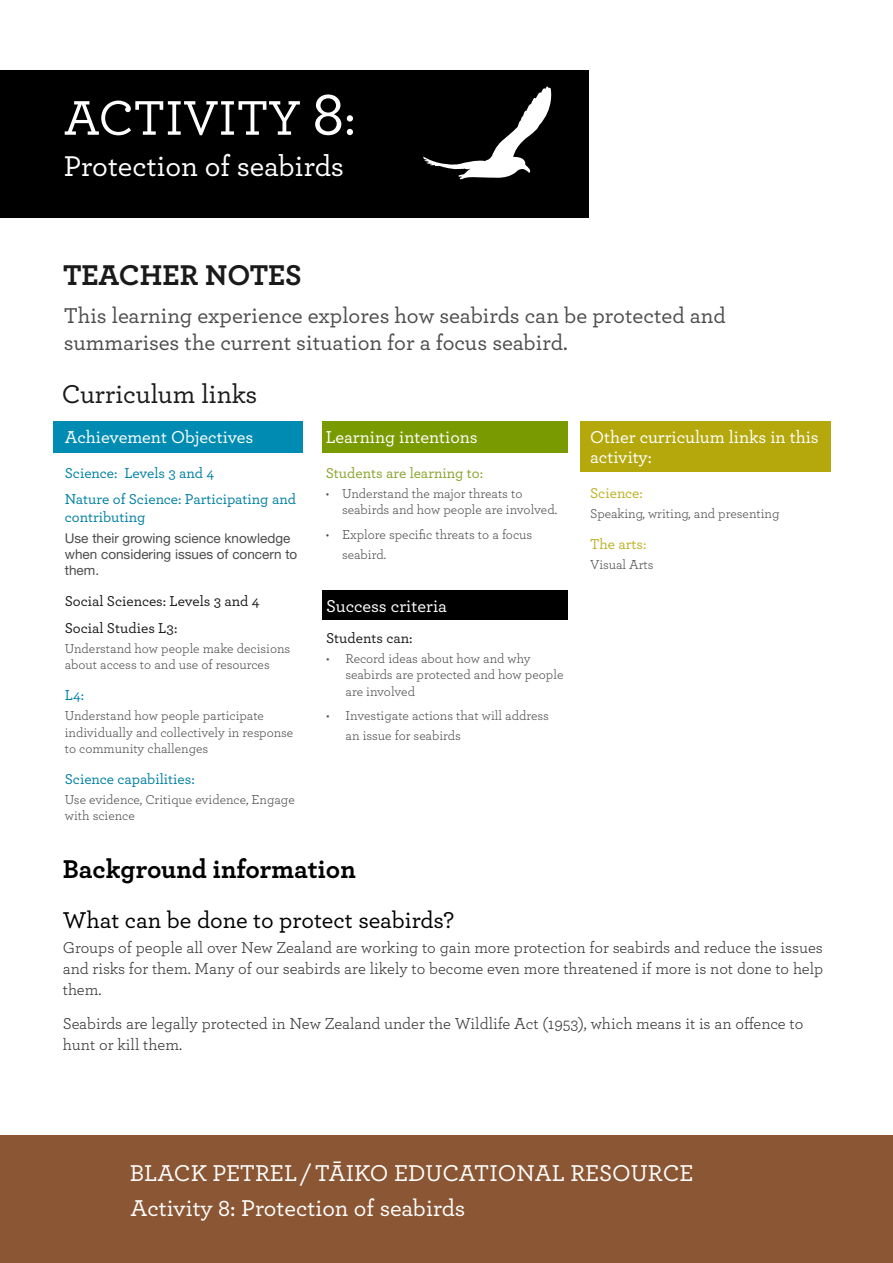
<style>
.page{position:relative;width:893px;height:1263px;background:#fff}
.page>*{position:absolute;margin:0;border:0;box-sizing:border-box;transform-origin:0 0}
.t1{font:500 51px "Archer";color:#fff}
.t2{font:500 30px "Archer";color:#fff}
.t3{font:700 30px "Archer";color:#1a1a1a}
.t4{font:700 27px "Archer";color:#000}
.t5{font:500 27px "Archer";color:#1a1a1a}
.t6{font:500 24px "Archer";color:#fff}
.t7{font:500 24px "Archer";color:#000}
.t8{font:500 22.5px/27px "Archer";color:#4d4d4d}
.t9{font:500 18px/19.5px "Archer";color:#fff}
.t10{font:16.5px/21px "Archer";color:#333;text-align:justify}
.t11{font:500 15px/26.5px "Archer";color:#0080a2}
.t12{font:500 15px/26.5px "Archer";color:#1a1a1a}
.t13{font:500 15px "Archer";color:#88a32c}
.t14{font:500 15px "Archer";color:#bcb124}
.t15{font:13.5px/16.2px "Archer";color:#4d4d4d}
.t16{font:13.5px/16.2px "Helvetica Neue LT Std";color:#4d4d4d}
.s1{font-size:63px}
</style>
<div class="page">
<div style="left:0;top:1135px;width:893px;height:128px;background:#8a5633"></div>
<div style="left:322px;top:590px;width:245px;height:30px;background:#000"></div>
<div style="left:581px;top:422px;width:250px;height:50px;background:#b5a80c"></div>
<div style="left:322px;top:422px;width:245px;height:31px;background:#799a00"></div>
<div style="left:53px;top:422px;width:249px;height:31px;background:#008cb2"></div>
<div style="left:0;top:70px;width:588px;height:148px;background:#000"></div>
<svg style="left:423px;top:86px;width:129px;height:94px"></svg>
<h1 class="t1" style="left:64px;top:81px;width:293px">ACTIVITY <span class="s1">8</span>:</h1>
<h2 class="t2" style="left:64px;top:145px;width:282px">Protection of seabirds</h2>
<h2 class="t3" style="left:63px;top:251px;width:240px">TEACHER NOTES</h2>
<h3 class="t8" style="left:64px;top:301px;width:663px">This learning experience explores how seabirds can be protected and summarises the current situation for a focus seabird.</h3>
<h3 class="t5" style="left:62px;top:374px;width:197px">Curriculum links</h3>
<h3 class="t9" style="left:65px;top:426px;width:190px">Achievement Objectives</h3>
<p class="t11" style="left:65px;top:459px;width:233px">Science: Levels 3 and 4<br>Nature of Science: Participating and</p>
<p class="t11" style="left:65px;top:503px;width:82px">contributing</p>
<p class="t16" style="left:65px;top:530px;width:234px">Use their growing science knowledge when considering issues of concern to them.</p>
<p class="t12" style="left:65px;top:587px;width:196px">Social Sciences: Levels 3 and 4<br>Social Studies L3:</p>
<p class="t15" style="left:65px;top:640px;width:227px">Understand how people make decisions about access to and use of resources</p>
<p class="t11" style="left:65px;top:681px;width:21px">L4:</p>
<p class="t15" style="left:65px;top:707px;width:230px">Understand how people participate individually and collectively in response to community challenges</p>
<p class="t11" style="left:65px;top:764px;width:132px">Science capabilities:</p>
<p class="t15" style="left:65px;top:791px;width:231px">Use evidence, Critique evidence, Engage with science</p>
<h3 class="t9" style="left:326px;top:426px;width:154px">Learning intentions</h3>
<p class="t13" style="left:326px;top:462px;width:159px">Students are learning to:</p>
<p class="t15" style="left:342px;top:485px;width:217px;text-indent:-16px">• Understand the major threats to seabirds and how people are involved.</p>
<p class="t15" style="left:342px;top:524px;width:192px;line-height:19.5px;text-indent:-16px">• Explore specific threats to a focus seabird.</p>
<h3 class="t9" style="left:326px;top:595px;width:122px">Success criteria</h3>
<p class="t12" style="left:326px;top:624px;width:88px">Students can:</p>
<p class="t15" style="left:345px;top:650px;width:219px;text-indent:-19px">• Record ideas about how and why seabirds are protected and how people are involved</p>
<p class="t15" style="left:345px;top:705px;width:205px;line-height:19.5px;text-indent:-19px">• Investigate actions that will address an issue for seabirds</p>
<h3 class="t9" style="left:590px;top:427px;width:230px">Other curriculum links in this activity:</h3>
<p class="t14" style="left:590px;top:482px;width:54px">Science:</p>
<p class="t15" style="left:590px;top:505px;width:191px">Speaking, writing, and presenting</p>
<p class="t14" style="left:590px;top:533px;width:58px">The arts:</p>
<p class="t15" style="left:590px;top:556px;width:65px">Visual Arts</p>
<h3 class="t4" style="left:63px;top:847px;width:294px">Background information</h3>
<h3 class="t7" style="left:63px;top:902px;width:393px">What can be done to protect seabirds?</h3>
<p class="t10" style="left:63px;top:936px;width:762px">Groups of people all over New Zealand are working to gain more protection for seabirds and reduce the issues and risks for them. Many of our seabirds are likely to become even more threatened if more is not done to help them.</p>
<p class="t10" style="left:63px;top:1012px;width:742px">Seabirds are legally protected in New Zealand under the Wildlife Act (1953), which means it is an offence to hunt or kill them.</p>
<h3 class="t6" style="left:130px;top:1155px;width:565px">BLACK PETREL / TĀIKO EDUCATIONAL RESOURCE</h3>
<h3 class="t6" style="left:131px;top:1191px;width:336px">Activity 8: Protection of seabirds</h3>
</div>
